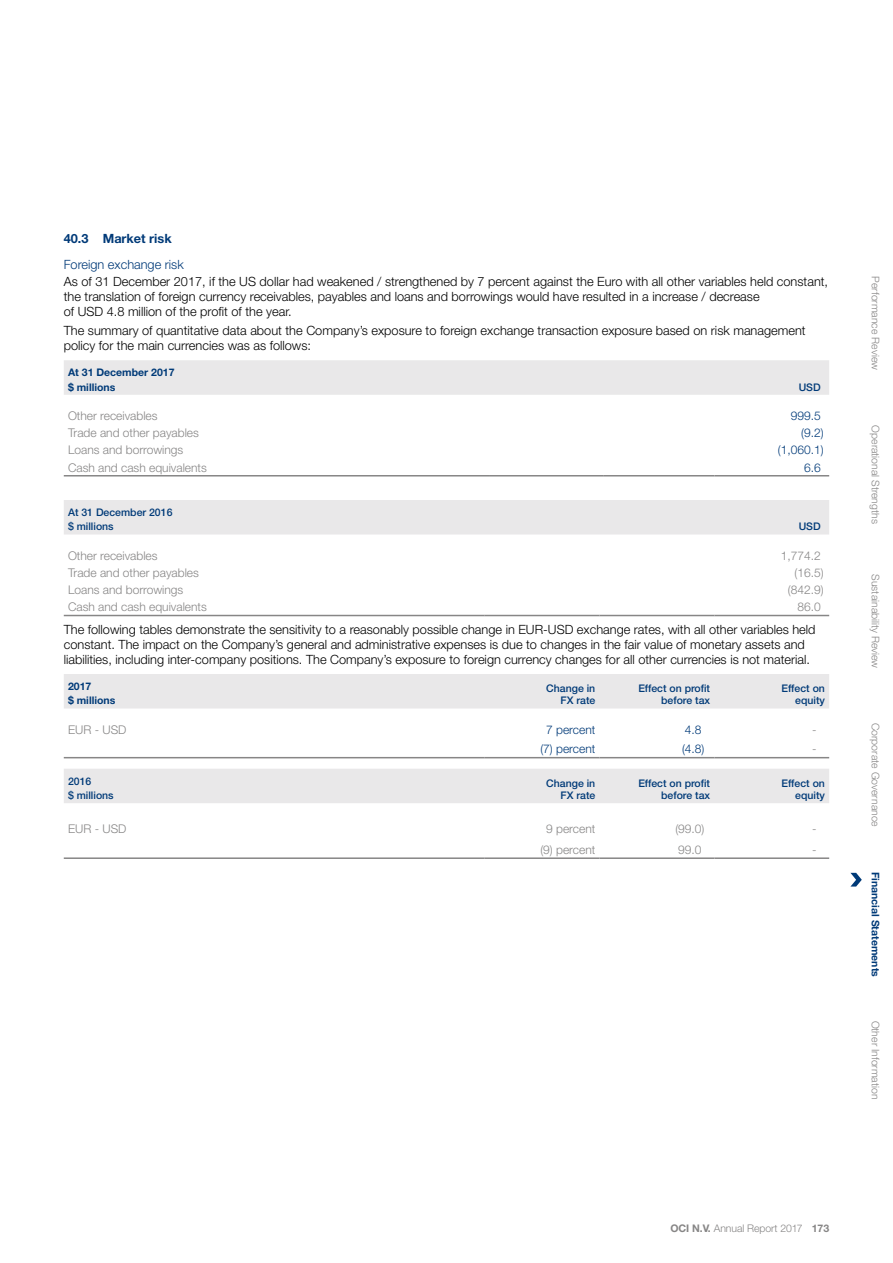
<style>
.page{position:relative;width:893px;height:1263px;background:#fff}
.page>*{position:absolute;margin:0;border:0;box-sizing:border-box;transform-origin:0 0}
.t1{font:300 12.75px/15px "Helvetica Neue LT Std";color:#000}
.t2{font:300 12.75px "Helvetica Neue LT Std";color:#003a78}
.t3{font:700 12.75px "Helvetica Neue LT Std";color:#003a78}
.t4{font:300 12px "Helvetica Neue LT Std";color:#878686}
.t5{font:300 12px "Helvetica Neue LT Std";color:#003a78}
.t6{font:500 10.5px/12px "Helvetica Neue LT Std";color:#003a78;text-align:right}
.t7{font:300 10.5px "Helvetica Neue LT Std";color:#878686}
.t8{font:700 10.5px/14.2px "Helvetica Neue LT Std";color:#003a78}
.s1{font-weight:700}
</style>
<div class="page">
<svg style="left:850px;top:873px;width:12px;height:13px"></svg>
<div style="left:64px;top:360px;width:765px;height:35px;background:#e9e8e9"></div>
<hr style="left:64px;top:475px;width:425px;height:1px;background:#878686">
<hr style="left:489px;top:475px;width:115px;height:1px;background:#878686">
<hr style="left:604px;top:475px;width:110px;height:1px;background:#878686">
<hr style="left:714px;top:475px;width:115px;height:1px;background:#878686">
<div style="left:64px;top:500px;width:765px;height:34px;background:#e9e8e9"></div>
<hr style="left:64px;top:615px;width:421px;height:1px;background:#878686">
<hr style="left:485px;top:615px;width:115px;height:1px;background:#878686">
<hr style="left:600px;top:615px;width:114px;height:1px;background:#878686">
<hr style="left:714px;top:615px;width:115px;height:1px;background:#878686">
<div style="left:64px;top:674px;width:765px;height:34px;background:#e9e8e9"></div>
<hr style="left:64px;top:757px;width:421px;height:1px;background:#878686">
<hr style="left:485px;top:757px;width:115px;height:1px;background:#878686">
<hr style="left:600px;top:757px;width:114px;height:1px;background:#878686">
<hr style="left:714px;top:757px;width:115px;height:1px;background:#878686">
<div style="left:64px;top:769px;width:765px;height:34px;background:#e9e8e9"></div>
<hr style="left:64px;top:857px;width:421px;height:2px;background:#878686">
<hr style="left:485px;top:857px;width:115px;height:2px;background:#878686">
<hr style="left:600px;top:857px;width:114px;height:2px;background:#878686">
<hr style="left:714px;top:857px;width:115px;height:2px;background:#878686">
<p class="t3" style="left:64px;top:231px;width:109px">40.3 Market risk</p>
<p class="t2" style="left:64px;top:256px;width:121px">Foreign exchange risk</p>
<p class="t1" style="left:64px;top:273px;width:766px">As of 31 December 2017, if the US dollar had weakened / strengthened by 7 percent against the Euro with all other variables held constant, the translation of foreign currency receivables, payables and loans and borrowings would have resulted in a increase / decrease<br>of USD 4.8 million of the profit of the year.</p>
<p class="t1" style="left:64px;top:323px;width:743px">The summary of quantitative data about the Company’s exposure to foreign exchange transaction exposure based on risk management policy for the main currencies was as follows:</p>
<p class="t8" style="left:68px;top:365px;width:108px">At 31 December 2017 $ millions</p>
<p class="t6" style="left:799px;top:381px;width:23px">USD</p>
<p class="t4" style="left:68px;top:409px;width:91px">Other receivables</p>
<p class="t5" style="left:791px;top:409px;width:32px">999.5</p>
<p class="t4" style="left:68px;top:426px;width:132px">Trade and other payables</p>
<p class="t5" style="left:801px;top:426px;width:24px">(9.2)</p>
<p class="t4" style="left:68px;top:443px;width:117px">Loans and borrowings</p>
<p class="t5" style="left:778px;top:443px;width:47px">(1,060.1)</p>
<p class="t4" style="left:68px;top:460px;width:140px">Cash and cash equivalents</p>
<p class="t5" style="left:804px;top:460px;width:18px">6.6</p>
<p class="t6" style="left:68px;top:505px;width:106px;line-height:14.2px;text-align:left">At 31 December 2016 $ millions</p>
<p class="t6" style="left:799px;top:520px;width:23px">USD</p>
<p class="t4" style="left:68px;top:548px;width:91px">Other receivables</p>
<p class="t4" style="left:781px;top:548px;width:42px">1,774.2</p>
<p class="t4" style="left:68px;top:565px;width:132px">Trade and other payables</p>
<p class="t4" style="left:794px;top:565px;width:31px">(16.5)</p>
<p class="t4" style="left:68px;top:583px;width:117px">Loans and borrowings</p>
<p class="t4" style="left:788px;top:583px;width:37px">(842.9)</p>
<p class="t4" style="left:68px;top:600px;width:140px">Cash and cash equivalents</p>
<p class="t4" style="left:797px;top:600px;width:25px">86.0</p>
<p class="t1" style="left:64px;top:621px;width:753px">The following tables demonstrate the sensitivity to a reasonably possible change in EUR-USD exchange rates, with all other variables held constant. The impact on the Company’s general and administrative expenses is due to changes in the fair value of monetary assets and liabilities, including inter-company positions. The Company’s exposure to foreign currency changes for all other currencies is not material.</p>
<p class="t8" style="left:68px;top:679px;width:49px">2017<br>$ millions</p>
<p class="t6" style="left:546px;top:682px;width:51px">Change in<br>FX rate</p>
<p class="t6" style="left:638px;top:682px;width:73px">Effect on profit before tax</p>
<p class="t6" style="left:782px;top:682px;width:45px">Effect on equity</p>
<p class="t4" style="left:68px;top:722px;width:60px">EUR - USD</p>
<p class="t5" style="left:546px;top:722px;width:51px">7 percent</p>
<p class="t5" style="left:685px;top:722px;width:18px">4.8</p>
<p class="t4" style="left:812px;top:722px;width:6px">-</p>
<p class="t5" style="left:540px;top:742px;width:56px">(7) percent</p>
<p class="t5" style="left:682px;top:742px;width:24px">(4.8)</p>
<p class="t4" style="left:812px;top:742px;width:6px">-</p>
<p class="t6" style="left:68px;top:774px;width:47px;line-height:14.2px;text-align:left">2016<br>$ millions</p>
<p class="t6" style="left:546px;top:777px;width:51px">Change in<br>FX rate</p>
<p class="t6" style="left:638px;top:777px;width:73px">Effect on profit before tax</p>
<p class="t6" style="left:782px;top:777px;width:45px">Effect on equity</p>
<p class="t4" style="left:68px;top:821px;width:60px">EUR - USD</p>
<p class="t4" style="left:546px;top:821px;width:51px">9 percent</p>
<p class="t4" style="left:675px;top:821px;width:31px">(99.0)</p>
<p class="t4" style="left:812px;top:821px;width:6px">-</p>
<p class="t4" style="left:540px;top:842px;width:56px">(9) percent</p>
<p class="t4" style="left:678px;top:842px;width:25px">99.0</p>
<p class="t4" style="left:812px;top:842px;width:6px">-</p>
<p class="t7" style="left:882px;top:276px;width:95px;rotate:90deg">Performance Review</p>
<p class="t7" style="left:882px;top:425px;width:100px;rotate:90deg">Operational Strengths</p>
<p class="t7" style="left:882px;top:574px;width:96px;rotate:90deg">Sustainability Review</p>
<p class="t7" style="left:882px;top:723px;width:105px;rotate:90deg">Corporate Governance</p>
<p class="t8" style="left:883px;top:872px;width:107px;rotate:90deg">Financial Statements</p>
<p class="t7" style="left:882px;top:1020px;width:80px;rotate:90deg">Other Information</p>
<p class="t7" style="left:670px;top:1222px;width:160px"><span class="s1">OCI N.V.</span> Annual Report 2017 <span class="s1">173</span></p>
</div>
